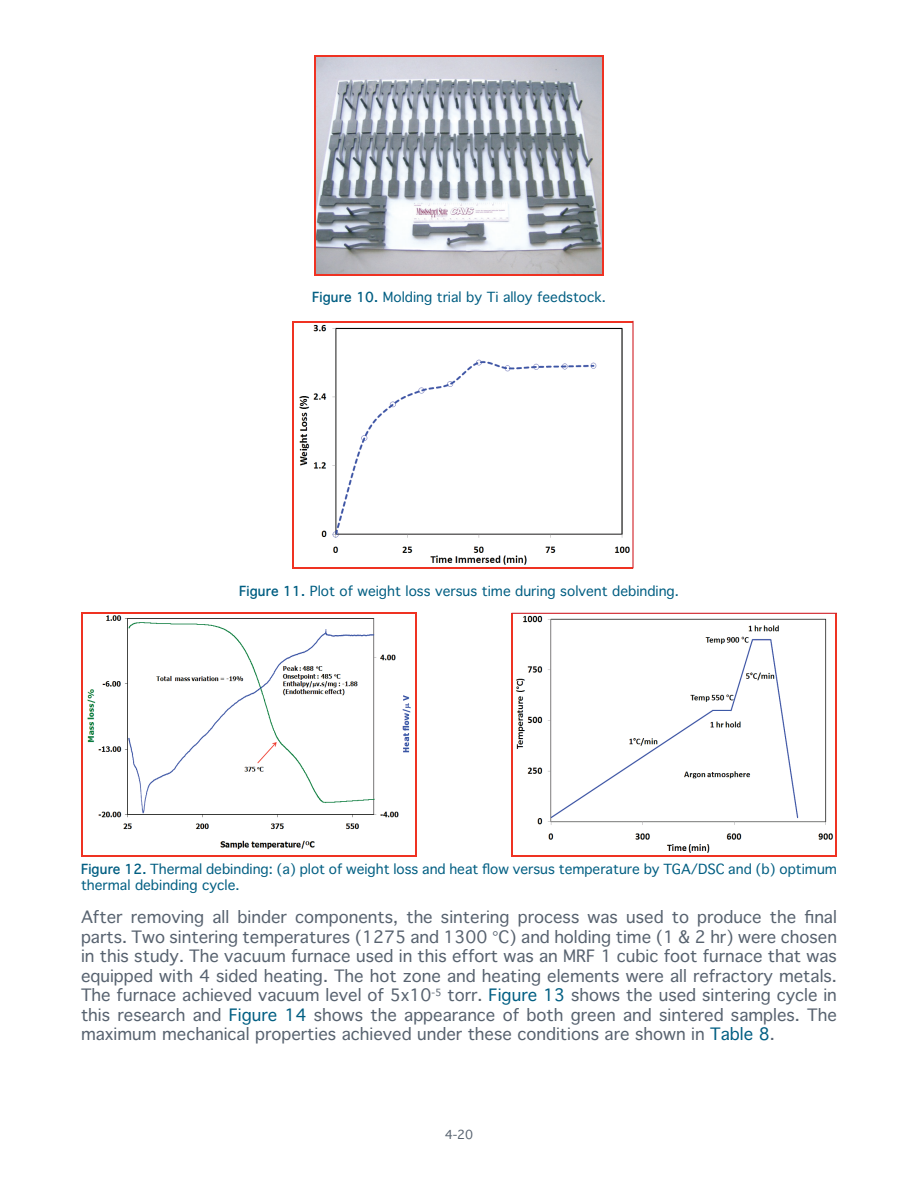
<style>
.page{position:relative;width:918px;height:1188px;background:#fff}
.page>*{position:absolute;margin:0;border:0;box-sizing:border-box;transform-origin:0 0}
.t1{font:16.5px/19.5px "Thonburi";color:#57626f;text-align:justify}
.t2{font:13.5px/16.5px "Thonburi";color:#005e82}
.t3{font:12px "Thonburi";color:#57626f}
.s1{font-weight:700}
.s2{color:#005e82}
</style>
<div class="page">
<img style="left:315px;top:57px;width:288px;height:218px">
<hr style="left:315px;top:55px;width:288px;height:2px;background:#ef3222">
<hr style="left:314px;top:57px;width:1px;height:218px;background:#ef3222">
<hr style="left:603px;top:57px;width:1px;height:218px;background:#ef3222">
<hr style="left:315px;top:275px;width:288px;height:1px;background:#ef3222">
<img style="left:294px;top:322px;width:338px;height:243px">
<hr style="left:294px;top:321px;width:339px;height:1px;background:#ef3222">
<hr style="left:292px;top:322px;width:2px;height:245px;background:#ef3222">
<hr style="left:294px;top:567px;width:339px;height:1px;background:#ef3222">
<hr style="left:632px;top:321px;width:2px;height:247px;background:#d1232a">
<img style="left:82px;top:613px;width:334px;height:242px">
<hr style="left:82px;top:612px;width:334px;height:1px;background:#ef3222">
<hr style="left:81px;top:613px;width:1px;height:242px;background:#ef3222">
<hr style="left:416px;top:613px;width:1px;height:242px;background:#ef3222">
<hr style="left:82px;top:855px;width:334px;height:1px;background:#ef3222">
<img style="left:516px;top:614px;width:320px;height:241px">
<hr style="left:512px;top:613px;width:1px;height:242px;background:#ef3222">
<hr style="left:836px;top:613px;width:1px;height:242px;background:#ef3222">
<hr style="left:513px;top:855px;width:323px;height:1px;background:#ef3222">
<hr style="left:512px;top:613px;width:325px;height:1px;background:#d1232a">
<p class="t2" style="left:312px;top:289px;width:295px"><span class="s1">Figure 10.</span> Molding trial by Ti alloy feedstock.</p>
<p class="t2" style="left:239px;top:583px;width:441px"><span class="s1">Figure 11.</span> Plot of weight loss versus time during solvent debinding.</p>
<p class="t2" style="left:81px;top:860px;width:758px"><span class="s1">Figure 12.</span> Thermal debinding: (a) plot of weight loss and heat flow versus temperature by TGA/DSC and (b) optimum thermal debinding cycle.</p>
<p class="t1" style="left:81px;top:907px;width:758px">After removing all binder components, the sintering process was used to produce the final parts. Two sintering temperatures (1275 and 1300 C) and holding time (1 &amp; 2 hr) were chosen in this study. The vacuum furnace used in this effort was an MRF 1 cubic foot furnace that was equipped with 4 sided heating. The hot zone and heating elements were all refractory metals.<br>The furnace achieved vacuum level of 5x10<sup>-5</sup> torr. <span class="s2">Figure 13</span> shows the used sintering cycle in this research and <span class="s2">Figure 14</span> shows the appearance of both green and sintered samples. The maximum mechanical properties achieved under these conditions are shown in <span class="s2">Table 8</span>.</p>
<p class="t3" style="left:445px;top:1124px;width:30px">4-20</p>
</div>
